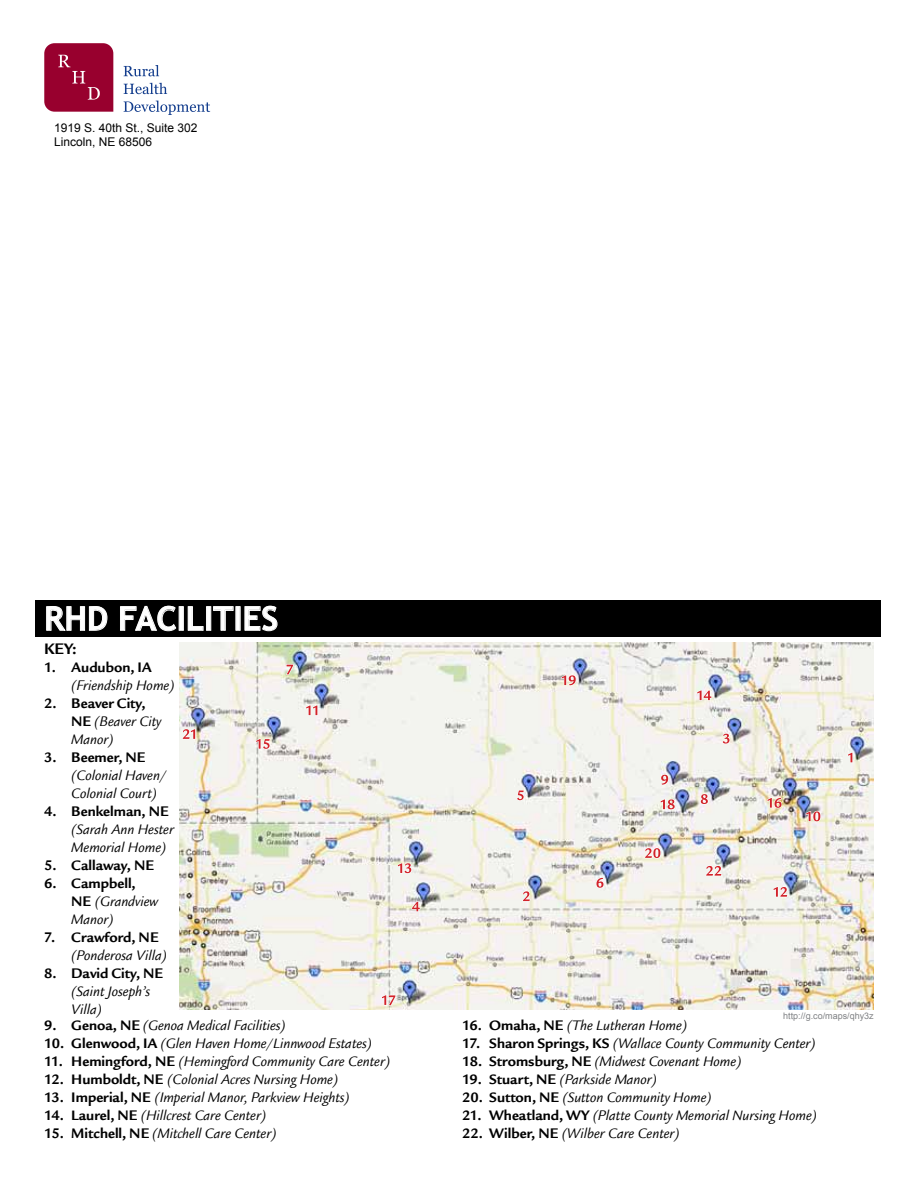
<style>
.page{position:relative;width:918px;height:1188px;background:#fff}
.page>*{position:absolute;margin:0;border:0;box-sizing:border-box;transform-origin:0 0}
.t1{font:700 33px "Trebuchet MS";color:#fff}
.t2{font:700 16.5px "Legacy San ITC";color:#000}
.t3{font:italic 15px/18px "Legacy San ITC";color:#000}
.t4{font:700 15px "Legacy San ITC";color:#000}
.t5{font:12px/14.4px "Arial";color:#000}
.t6{font:9px "Arial";color:#808285}
.s1{font-weight:700;font-style:normal}
</style>
<div class="page">
<div style="left:35px;top:600px;width:846px;height:36px;background:#000"></div>
<svg style="left:44px;top:43px;width:69px;height:69px;background:#9e103b"></svg>
<svg style="left:124px;top:65px;width:35px;height:11px"></svg>
<svg style="left:124px;top:83px;width:43px;height:11px"></svg>
<svg style="left:124px;top:101px;width:86px;height:14px"></svg>
<img style="left:179px;top:642px;width:695px;height:368px">
<svg style="left:46px;top:606px;width:62px;height:25px"></svg>
<svg style="left:120px;top:606px;width:57px;height:25px"></svg>
<div style="left:179px;top:606px;width:5px;height:25px;border:1px solid #fff"></div>
<svg style="left:188px;top:606px;width:16px;height:25px"></svg>
<div style="left:206px;top:606px;width:5px;height:25px;border:1px solid #fff"></div>
<svg style="left:213px;top:606px;width:21px;height:25px"></svg>
<svg style="left:244px;top:606px;width:34px;height:25px"></svg>
<svg style="left:847px;top:752px;width:6px;height:11px"></svg>
<svg style="left:381px;top:994px;width:15px;height:12px"></svg>
<svg style="left:660px;top:774px;width:9px;height:11px"></svg>
<svg style="left:517px;top:790px;width:8px;height:11px"></svg>
<svg style="left:182px;top:725px;width:14px;height:15px"></svg>
<svg style="left:397px;top:858px;width:15px;height:16px"></svg>
<svg style="left:522px;top:887px;width:9px;height:15px"></svg>
<svg style="left:660px;top:799px;width:16px;height:11px"></svg>
<svg style="left:806px;top:811px;width:15px;height:11px"></svg>
<svg style="left:596px;top:875px;width:8px;height:13px"></svg>
<svg style="left:706px;top:862px;width:16px;height:14px"></svg>
<svg style="left:697px;top:689px;width:15px;height:12px"></svg>
<svg style="left:722px;top:728px;width:8px;height:16px"></svg>
<svg style="left:561px;top:674px;width:16px;height:12px"></svg>
<svg style="left:306px;top:705px;width:12px;height:11px"></svg>
<svg style="left:286px;top:664px;width:8px;height:11px"></svg>
<svg style="left:256px;top:738px;width:15px;height:12px"></svg>
<svg style="left:411px;top:901px;width:10px;height:11px"></svg>
<svg style="left:644px;top:844px;width:17px;height:15px"></svg>
<svg style="left:773px;top:883px;width:15px;height:14px"></svg>
<svg style="left:700px;top:793px;width:9px;height:12px"></svg>
<svg style="left:767px;top:795px;width:16px;height:14px"></svg>
<p class="t5" style="left:54px;top:121px;width:145px">1919 S. 40th St., Suite 302<br>Lincoln, NE 68506</p>
<h1 class="t1" style="left:44px;top:598px;width:236px">RHD FACILITIES</h1>
<p class="t2" style="left:44px;top:639px;width:34px">KEY:</p>
<p class="t4" style="left:44px;top:658px;width:109px">1. Audubon, IA</p>
<p class="t3" style="left:71px;top:676px;width:105px">(Friendship Home)</p>
<p class="t3" style="left:71px;top:694px;width:92px;text-indent:-27px"><span class="s1">2. Beaver City,<br>NE</span> (Beaver City<br>Manor)</p>
<p class="t4" style="left:44px;top:748px;width:103px">3. Beemer, NE</p>
<p class="t3" style="left:71px;top:766px;width:97px">(Colonial Haven/<br>Colonial Court)</p>
<p class="t4" style="left:44px;top:802px;width:126px">4. Benkelman, NE</p>
<p class="t3" style="left:71px;top:820px;width:104px">(Sarah Ann Hester<br>Memorial Home)</p>
<p class="t4" style="left:44px;top:856px;width:111px">5. Callaway, NE</p>
<p class="t3" style="left:71px;top:874px;width:88px;text-indent:-27px"><span class="s1">6. Campbell,<br>NE</span> (Grandview<br>Manor)</p>
<p class="t4" style="left:44px;top:928px;width:116px">7. Crawford, NE</p>
<p class="t3" style="left:71px;top:946px;width:97px">(Ponderosa Villa)</p>
<p class="t4" style="left:44px;top:964px;width:120px">8. David City, NE</p>
<p class="t3" style="left:71px;top:982px;width:81px">(Saint Joseph’s<br>Villa)</p>
<p class="t3" style="left:44px;top:1017px;width:243px"><span class="s1">9. Genoa, NE</span> (Genoa Medical Facilities)</p>
<p class="t3" style="left:44px;top:1035px;width:329px"><span class="s1">10. Glenwood, IA</span> (Glen Haven Home/Linnwood Estates)</p>
<p class="t3" style="left:44px;top:1053px;width:347px"><span class="s1">11. Hemingford, NE</span> (Hemingford Community Care Center)</p>
<p class="t3" style="left:44px;top:1071px;width:296px"><span class="s1">12. Humboldt, NE</span> (Colonial Acres Nursing Home)</p>
<p class="t3" style="left:44px;top:1089px;width:307px"><span class="s1">13. Imperial, NE</span> (Imperial Manor, Parkview Heights)</p>
<p class="t3" style="left:44px;top:1107px;width:224px"><span class="s1">14. Laurel, NE</span> (Hillcrest Care Center)</p>
<p class="t3" style="left:44px;top:1125px;width:234px"><span class="s1">15. Mitchell, NE</span> (Mitchell Care Center)</p>
<p class="t6" style="left:783px;top:1010px;width:92px">http://g.co/maps/qhy3z</p>
<p class="t3" style="left:462px;top:1017px;width:227px"><span class="s1">16. Omaha, NE</span> (The Lutheran Home)</p>
<p class="t3" style="left:462px;top:1035px;width:355px"><span class="s1">17. Sharon Springs, KS</span> (Wallace County Community Center)</p>
<p class="t3" style="left:462px;top:1053px;width:281px"><span class="s1">18. Stromsburg, NE</span> (Midwest Covenant Home)</p>
<p class="t3" style="left:462px;top:1071px;width:196px"><span class="s1">19. Stuart, NE</span> (Parkside Manor)</p>
<p class="t3" style="left:462px;top:1089px;width:251px"><span class="s1">20. Sutton, NE</span> (Sutton Community Home)</p>
<p class="t3" style="left:462px;top:1107px;width:356px"><span class="s1">21. Wheatland, WY</span> (Platte County Memorial Nursing Home)</p>
<p class="t3" style="left:462px;top:1125px;width:219px"><span class="s1">22. Wilber, NE</span> (Wilber Care Center)</p>
</div>
